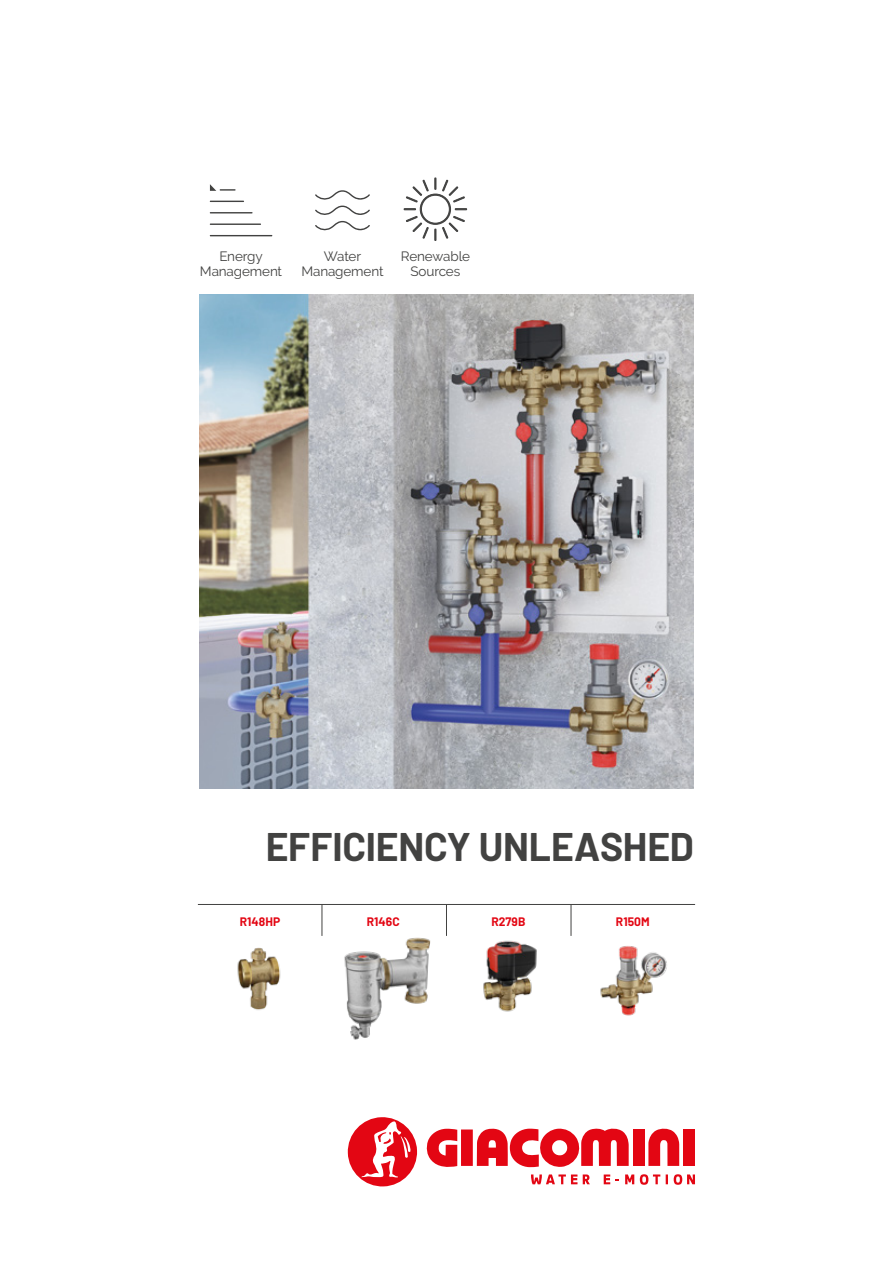
<style>
.page{position:relative;width:893px;height:1263px;background:#fff}
.page>*{position:absolute;margin:0;border:0;box-sizing:border-box;transform-origin:0 0}
.t1{font:700 39px "Barlow";letter-spacing:-.005em;color:#424241}
.t2{font:13.5px/15px "Raleway";letter-spacing:-.01em;color:#424241;text-align:center}
.t3{font:700 12px "Barlow";letter-spacing:.005em;color:#e30613}
</style>
<div class="page">
<svg style="left:426px;top:1129px;width:31px;height:38px"></svg>
<div style="left:461px;top:1129px;width:12px;height:37px;background:#e30613"></div>
<div style="left:633px;top:1129px;width:11px;height:37px;background:#e30613"></div>
<svg style="left:648px;top:1128px;width:31px;height:38px"></svg>
<div style="left:683px;top:1129px;width:12px;height:37px;background:#e30613"></div>
<svg style="left:477px;top:1128px;width:152px;height:39px"></svg>
<svg style="left:625px;top:1174px;width:9px;height:10px"></svg>
<svg style="left:604px;top:1174px;width:15px;height:10px"></svg>
<svg style="left:640px;top:1174px;width:20px;height:11px"></svg>
<svg style="left:666px;top:1174px;width:2px;height:10px"></svg>
<svg style="left:674px;top:1174px;width:21px;height:11px"></svg>
<svg style="left:531px;top:1174px;width:46px;height:10px"></svg>
<svg style="left:583px;top:1174px;width:7px;height:10px"></svg>
<svg style="left:348px;top:1117px;width:70px;height:69px"></svg>
<hr style="left:198px;top:904px;width:497px;height:1px;background:#424241">
<hr style="left:322px;top:905px;width:1px;height:31px;background:#424241">
<hr style="left:446px;top:905px;width:1px;height:31px;background:#424241">
<hr style="left:571px;top:905px;width:1px;height:31px;background:#424241">
<img style="left:483px;top:940px;width:54px;height:72px">
<img style="left:600px;top:946px;width:67px;height:70px">
<svg style="left:315px;top:190px;width:55px;height:41px"></svg>
<svg style="left:210px;top:184px;width:62px;height:52px"></svg>
<svg style="left:404px;top:178px;width:63px;height:63px"></svg>
<img style="left:200px;top:295px;width:493px;height:493px">
<img style="left:237px;top:947px;width:44px;height:63px">
<img style="left:344px;top:937px;width:87px;height:103px">
<p class="t2" style="left:200px;top:249px;width:84px">Energy<br>Management</p>
<p class="t2" style="left:401px;top:249px;width:71px">Renewable<br>Sources</p>
<p class="t2" style="left:301px;top:249px;width:84px">Water<br>Management</p>
<h1 class="t1" style="left:266px;top:818px;width:430px">EFFICIENCY UNLEASHED</h1>
<p class="t3" style="left:240px;top:913px;width:42px">R148HP</p>
<p class="t3" style="left:367px;top:913px;width:34px">R146C</p>
<p class="t3" style="left:491px;top:913px;width:36px">R279B</p>
<p class="t3" style="left:616px;top:913px;width:35px">R150M</p>
</div>
